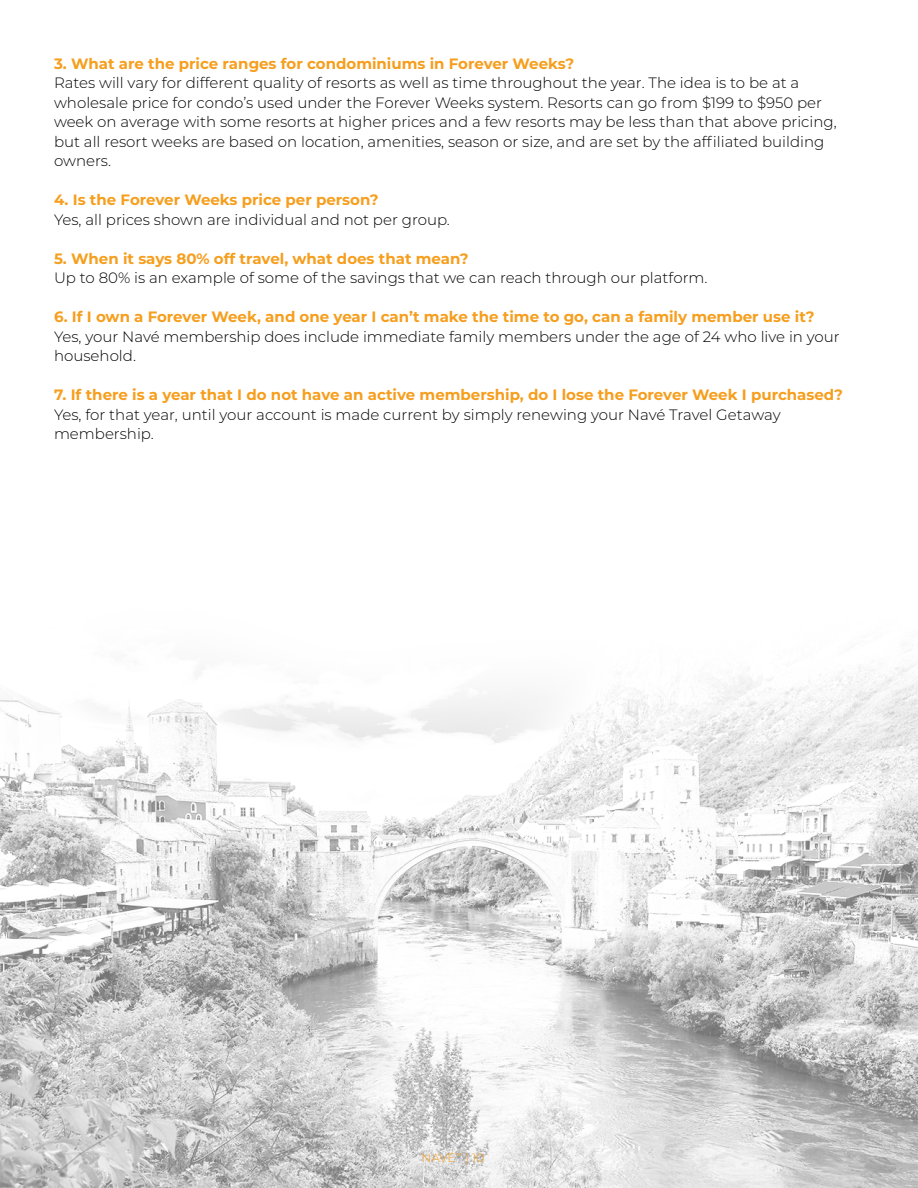
<style>
.page{position:relative;width:918px;height:1188px;background:#fff}
.page>*{position:absolute;margin:0;border:0;box-sizing:border-box;transform-origin:0 0}
.t1{font:300 15px/19.5px "Montserrat";color:#000}
.t2{font:700 15px "Montserrat";color:#f69e1d}
.t3{font:300 12px "Montserrat";letter-spacing:-.01em;color:#f69e1d}
</style>
<div class="page">
<img style="left:0;top:663px;width:918px;height:525px">
<p class="t2" style="left:54px;top:52px;width:522px">3. What are the price ranges for condominiums in Forever Weeks?</p>
<p class="t1" style="left:54px;top:72px;width:784px">Rates will vary for different quality of resorts as well as time throughout the year. The idea is to be at a wholesale price for condo’s used under the Forever Weeks system. Resorts can go from $199 to $950 per week on average with some resorts at higher prices and a few resorts may be less than that above pricing, but all resort weeks are based on location, amenities, season or size, and are set by the affiliated building owners.</p>
<p class="t2" style="left:54px;top:189px;width:326px">4. Is the Forever Weeks price per person?</p>
<p class="t1" style="left:54px;top:209px;width:397px">Yes, all prices shown are individual and not per group.</p>
<p class="t2" style="left:54px;top:247px;width:416px">5. When it says 80% off travel, what does that mean?</p>
<p class="t1" style="left:54px;top:267px;width:655px">Up to 80% is an example of some of the savings that we can reach through our platform.</p>
<p class="t2" style="left:54px;top:306px;width:762px">6. If I own a Forever Week, and one year I can’t make the time to go, can a family member use it?</p>
<p class="t1" style="left:54px;top:326px;width:787px">Yes, your Navé membership does include immediate family members under the age of 24 who live in your household.</p>
<p class="t2" style="left:54px;top:384px;width:791px">7. If there is a year that I do not have an active membership, do I lose the Forever Week I purchased?</p>
<p class="t1" style="left:54px;top:404px;width:728px">Yes, for that year, until your account is made current by simply renewing your Navé Travel Getaway</p>
<p class="t1" style="left:54px;top:423px;width:101px">membership.</p>
<p class="t3" style="left:422px;top:1150px;width:64px">NAVÉ<sup>™</sup> | 10</p>
</div>
